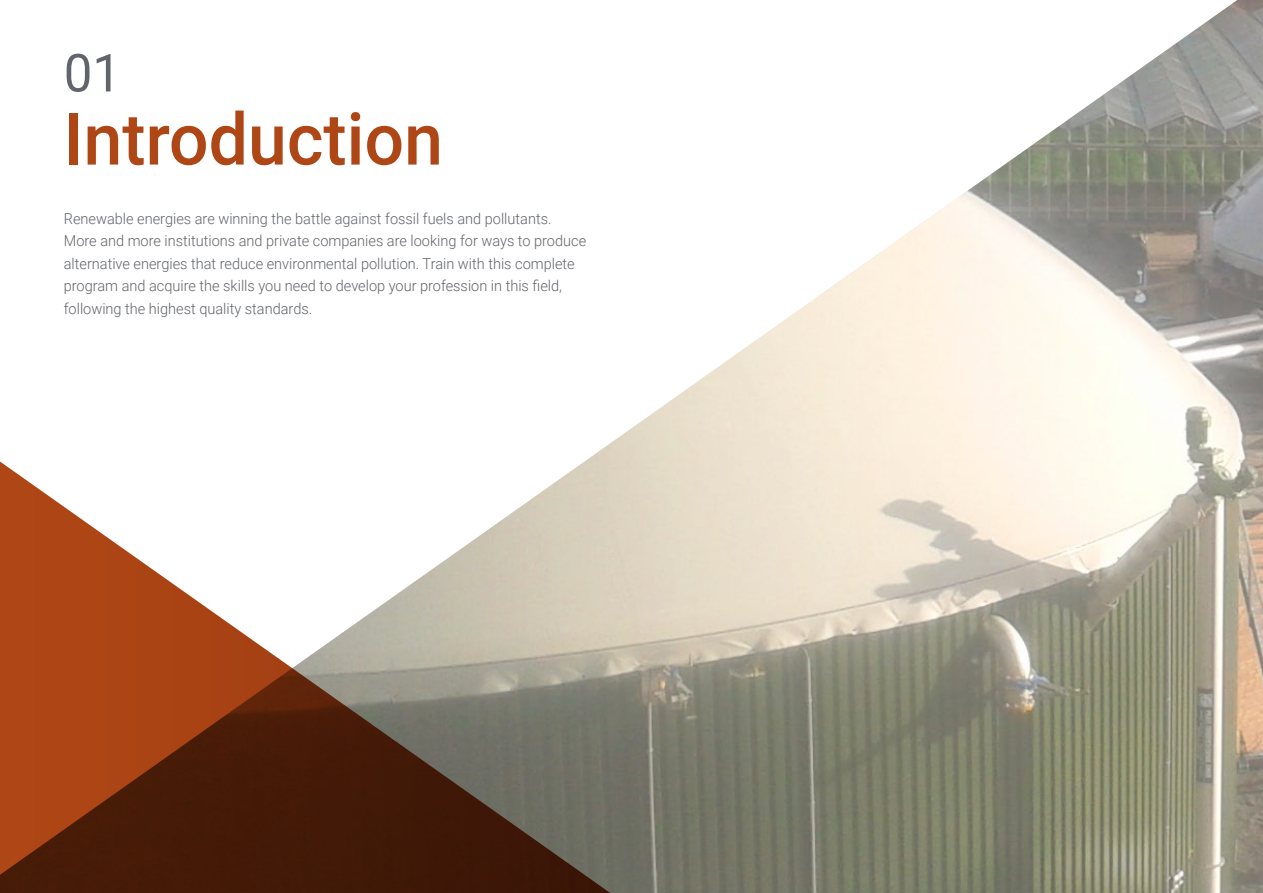
<style>
.page{position:relative;width:1263px;height:893px;background:#fff}
.page>*{position:absolute;margin:0;border:0;box-sizing:border-box;transform-origin:0 0}
.Portadilla{font:500 72px "Roboto";color:#ae4615}
.t1{font:52.5px "Roboto";color:#61646a}
.Texto_plano{font:300 15px/22.5px "Roboto";color:#61646a}
</style>
<div class="page">
<img style="left:607px;top:0;width:656px;height:893px">
<svg style="left:0;top:446px;width:640px;height:447px"></svg>
<p class="t1" style="left:64px;top:36px;width:59px">01</p>
<p class="Portadilla" style="left:64px;top:89px;width:381px">Introduction</p>
<p class="Texto_plano" style="left:64px;top:207px;width:524px">Renewable energies are winning the battle against fossil fuels and pollutants.<br>More and more institutions and private companies are looking for ways to produce alternative energies that reduce environmental pollution. Train with this complete program and acquire the skills you need to develop your profession in this field, following the highest quality standards.</p>
</div>
